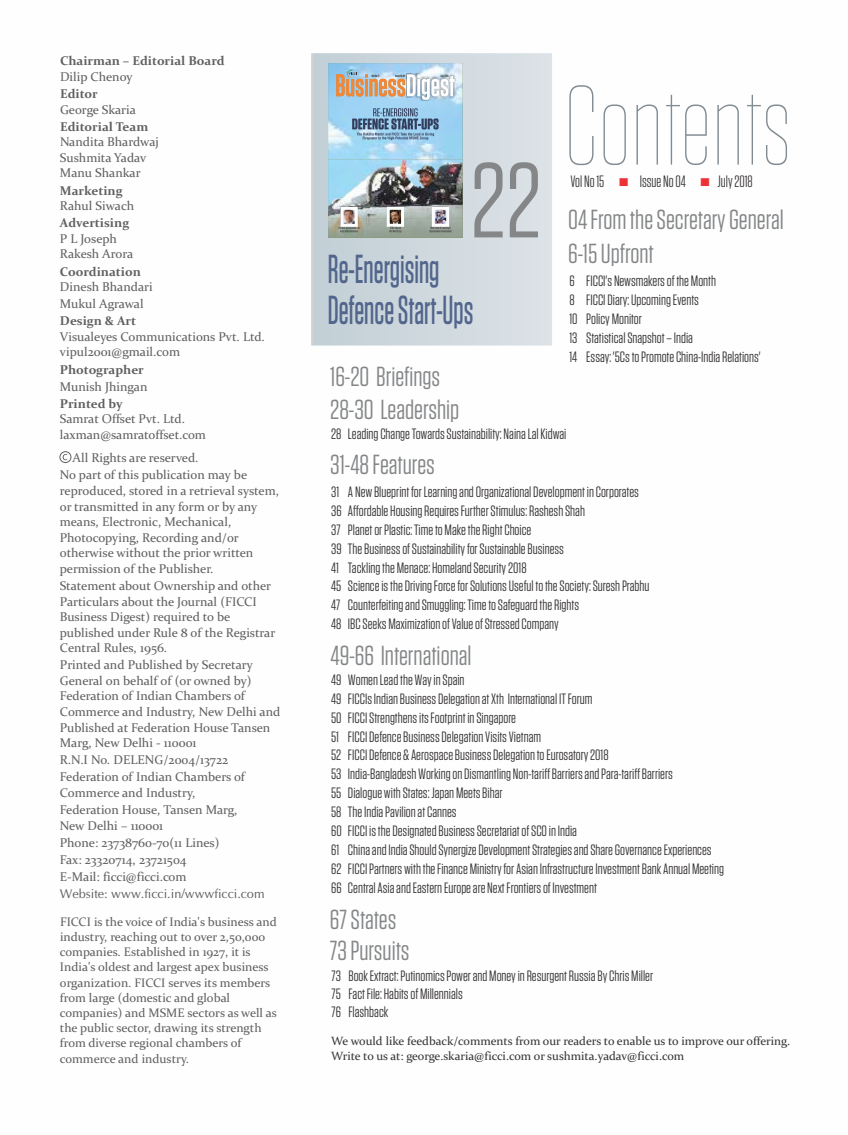
<style>
.page{position:relative;width:848px;height:1135px;background:#fff}
.page>*{position:absolute;margin:0;border:0;box-sizing:border-box;transform-origin:0 0}
.t1{font:100 112.5px "Tungsten";color:#808b92;scale:.89 1}
.t2{font:106.35px "Tungsten";color:#848688}
.t3{font:500 40.5px/41.2px "Tungsten";color:#52658c;scale:.76 1}
.t4{font:27.45px/34.8px "Tungsten";color:#848688}
.t5{font:16.5px "Tungsten Narrow";color:#373435;scale:1.05 1}
.t6{font:15px/18.9px "Tungsten";color:#373435}
.t7{font:13.5px "Wingdings";color:#ed3237;scale:1.05 1}
.t8{font:12.75px/15.6px "Constantia";color:#606062}
.t9{font:700 12.75px "Constantia";color:#606062}
.t10{font:12.75px "CG Omega";color:#606062}
.t11{font:12.45px/15.1px "Constantia";color:#606062}
.t12{font:12px/14.7px "Constantia";color:#373435}
</style>
<div class="page">
<svg style="left:311px;top:53px;width:241px;height:292px;background:#d1dadf"></svg>
<img style="left:328px;top:63px;width:134px;height:174px">
<svg style="left:328px;top:195px;width:14px;height:10px"></svg>
<svg style="left:441px;top:198px;width:13px;height:3px"></svg>
<img style="left:454px;top:73px;width:1px;height:28px">
<svg style="left:336px;top:69px;width:118px;height:71px;background:#a5bbca"></svg>
<img style="left:436px;top:211px;width:9px;height:12px">
<div style="left:432px;top:207px;width:17px;height:20px;border:3px solid #fefefe"></div>
<img style="left:390px;top:211px;width:10px;height:12px">
<div style="left:386px;top:207px;width:18px;height:20px;border:3px solid #fefefe"></div>
<svg style="left:339px;top:227px;width:20px;height:5px"></svg>
<svg style="left:389px;top:227px;width:12px;height:6px"></svg>
<svg style="left:429px;top:227px;width:22px;height:6px"></svg>
<img style="left:344px;top:211px;width:10px;height:12px">
<div style="left:340px;top:207px;width:18px;height:20px;border:3px solid #fefefe"></div>
<div style="left:60px;top:451px;width:11px;height:12px;border:1px solid #606062;border-radius:50%"></div>
<svg style="left:63px;top:454px;width:4px;height:6px"></svg>
<p class="t9" style="left:60px;top:56px;width:166px">Chairman – Editorial Board</p>
<p class="t8" style="left:60px;top:70px;width:74px">Dilip Chenoy</p>
<p class="t9" style="left:60px;top:88px;width:39px">Editor</p>
<p class="t8" style="left:60px;top:103px;width:77px">George Skaria</p>
<p class="t9" style="left:60px;top:121px;width:90px">Editorial Team</p>
<p class="t8" style="left:60px;top:135px;width:100px">Nandita Bhardwaj<br>Sushmita Yadav<br>Manu Shankar</p>
<p class="t9" style="left:60px;top:185px;width:64px">Marketing</p>
<p class="t8" style="left:60px;top:199px;width:76px">Rahul Siwach</p>
<p class="t9" style="left:60px;top:218px;width:71px">Advertising</p>
<p class="t8" style="left:60px;top:232px;width:75px">P L Joseph<br>Rakesh Arora</p>
<p class="t9" style="left:60px;top:266px;width:82px">Coordination</p>
<p class="t8" style="left:60px;top:279px;width:94px;line-height:17.1px">Dinesh Bhandari<br>Mukul Agrawal</p>
<p class="t9" style="left:60px;top:316px;width:78px">Design &amp; Art</p>
<p class="t8" style="left:60px;top:330px;width:206px">Visualeyes Communications Pvt. Ltd. vipul2001@gmail.com</p>
<p class="t9" style="left:60px;top:364px;width:85px">Photographer</p>
<p class="t8" style="left:60px;top:380px;width:89px">Munish Jhingan</p>
<p class="t9" style="left:60px;top:398px;width:64px">Printed by</p>
<p class="t8" style="left:60px;top:412px;width:147px">Samrat Offset Pvt. Ltd. laxman@samratoffset.com</p>
<p class="t8" style="left:60px;top:451px;width:189px;line-height:17.1px;text-indent:13px">All Rights are reserved.<br>No part of this publication may be</p>
<p class="t8" style="left:60px;top:484px;width:221px">reproduced, stored in a retrieval system, or transmitted in any form or by any means, Electronic, Mechanical, Photocopying, Recording and/or otherwise without the prior written permission of the Publisher.</p>
<p class="t8" style="left:60px;top:579px;width:217px">Statement about Ownership and other Particulars about the Journal (FICCI Business Digest) required to be published under Rule 8 of the Registrar Central Rules, 1956.</p>
<p class="t8" style="left:60px;top:658px;width:222px">Printed and Published by Secretary General on behalf of (or owned by)<br>Federation of Indian Chambers of Commerce and Industry, New Delhi and Published at Federation House Tansen Marg, New Delhi - 110001</p>
<p class="t8" style="left:60px;top:752px;width:186px;line-height:17.1px">R.N.I No. DELENG/2004/13722<br>Federation of Indian Chambers of</p>
<p class="t8" style="left:60px;top:785px;width:179px;line-height:17.1px">Commerce and Industry,<br>Federation House, Tansen Marg,</p>
<p class="t8" style="left:60px;top:818px;width:161px;line-height:17.1px">New Delhi – 110001<br>Phone: 23738760-70(11 Lines)<br>Fax: 23320714, 23721504<br>E-Mail: ficci@ficci.com</p>
<p class="t10" style="left:60px;top:888px;width:206px">Website: www.ficci.in/wwwficci.com</p>
<p class="t11" style="left:60px;top:915px;width:218px">FICCI is the voice of India's business and industry, reaching out to over 2,50,000 companies. Established in 1927, it is India's oldest and largest apex business organization. FICCI serves its members from large (domestic and global companies) and MSME sectors as well as the public sector, drawing its strength from diverse regional chambers of commerce and industry.</p>
<h2 class="t2" style="left:470px;top:152px;width:73px">22</h2>
<h3 class="t3" style="left:328px;top:250px;width:193px">Re-Energising<br>Defence Start-Ups</h3>
<h3 class="t4" style="left:330px;top:360px;width:112px">16-20 Briefings</h3>
<h1 class="t1" style="left:563px;top:75px;width:258px">Contents</h1>
<p class="t5" style="left:570px;top:174px;width:34px">Vol No 15</p>
<p class="t5" style="left:639px;top:174px;width:45px">Issue No 04</p>
<p class="t5" style="left:717px;top:174px;width:35px">July 2018</p>
<p class="t7" style="left:618px;top:177px;width:12px">■</p>
<p class="t7" style="left:699px;top:177px;width:12px">■</p>
<h3 class="t4" style="left:568px;top:203px;width:217px">04 From the Secretary General<br>6-15 Upfront</h3>
<p class="t6" style="left:569px;top:272px;width:193px">6 FICCI's Newsmakers of the Month<br>8 FICCI Diary: Upcoming Events<br>10 Policy Monitor<br>13 Statistical Snapshot – India<br>14 Essay: '5Cs to Promote China-India Relations'</p>
<h3 class="t4" style="left:330px;top:394px;width:131px">28-30 Leadership</h3>
<p class="t6" style="left:331px;top:425px;width:237px">28 Leading Change Towards Sustainability: Naina Lal Kidwai</p>
<h3 class="t4" style="left:330px;top:448px;width:106px">31-48 Features</h3>
<p class="t6" style="left:331px;top:483px;width:320px">31 A New Blueprint for Learning and Organizational Development in Corporates 36 Affordable Housing Requires Further Stimulus: Rashesh Shah<br>37 Planet or Plastic: Time to Make the Right Choice<br>39 The Business of Sustainability for Sustainable Business<br>41 Tackling the Menace: Homeland Security 2018<br>45 Science is the Driving Force for Solutions Useful to the Society: Suresh Prabhu 47 Counterfeiting and Smuggling: Time to Safeguard the Rights<br>48 IBC Seeks Maximization of Value of Stressed Company</p>
<h3 class="t4" style="left:330px;top:639px;width:142px">49-66 International</h3>
<p class="t6" style="left:331px;top:671px;width:394px">49 Women Lead the Way in Spain<br>49 FICCIs Indian Business Delegation at Xth International IT Forum<br>50 FICCI Strengthens its Footprint in Singapore<br>51 FICCI Defence Business Delegation Visits Vietnam<br>52 FICCI Defence &amp; Aerospace Business Delegation to Eurosatory 2018<br>53 India-Bangladesh Working on Dismantling Non-tariff Barriers and Para-tariff Barriers<br>55 Dialogue with States: Japan Meets Bihar<br>58 The India Pavilion at Cannes<br>60 FICCI is the Designated Business Secretariat of SCO in India<br>61 China and India Should Synergize Development Strategies and Share Governance Experiences 62 FICCI Partners with the Finance Ministry for Asian Infrastructure Investment Bank Annual Meeting 66 Central Asia and Eastern Europe are Next Frontiers of Investment</p>
<h3 class="t4" style="left:330px;top:905px;width:81px;line-height:30.8px">67 States<br>73 Pursuits</h3>
<p class="t6" style="left:331px;top:967px;width:323px;line-height:18px">73 Book Extract: Putinomics Power and Money in Resurgent Russia By Chris Miller<br>75 Fact File: Habits of Millennials<br>76 Flashback</p>
<p class="t12" style="left:331px;top:1035px;width:460px">We would like feedback/comments from our readers to enable us to improve our offering.<br>Write to us at: george.skaria@ficci.com or sushmita.yadav@ficci.com</p>
</div>
